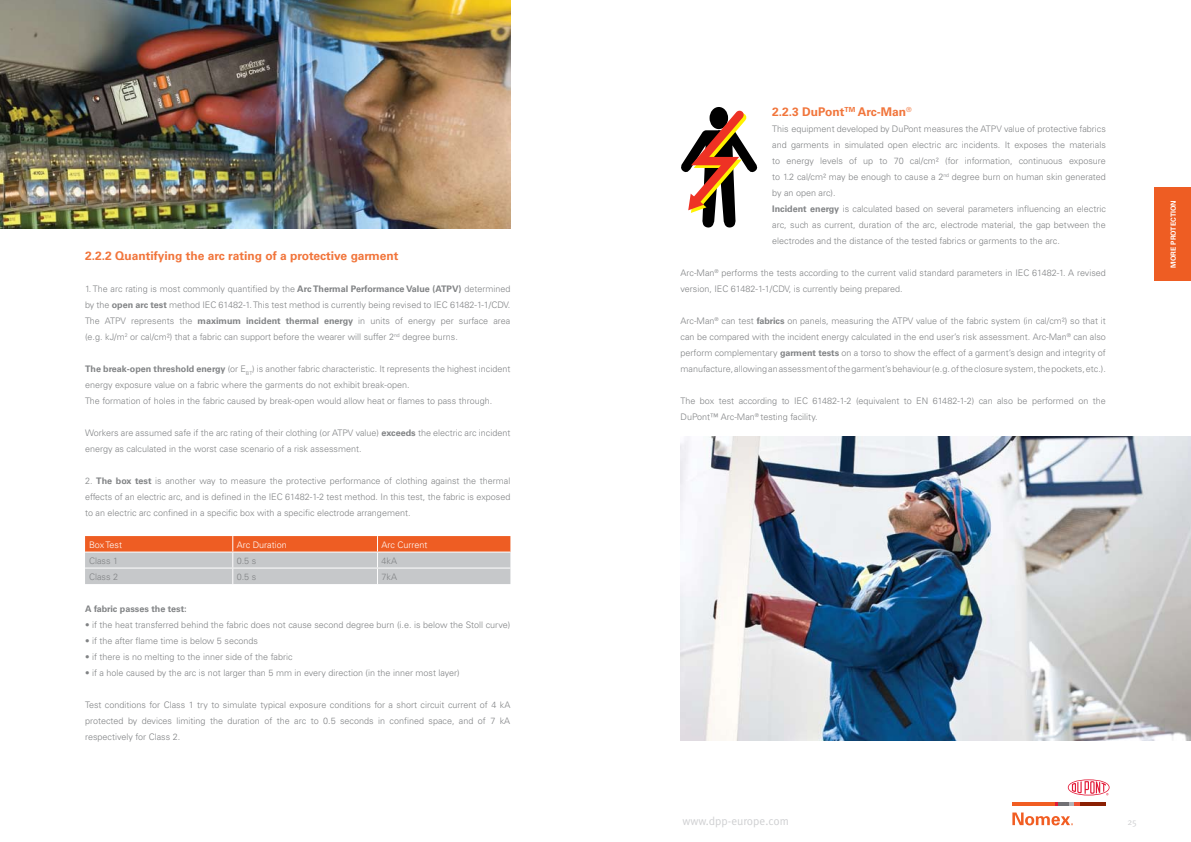
<style>
.page{position:relative;width:1191px;height:842px;background:#fff}
.page>*{position:absolute;margin:0;border:0;box-sizing:border-box;transform-origin:0 0}
.t1{font:700 12px "Univers CE";color:#f1753b}
.t2{font:11.5px "Meta";color:#cfd0d2}
.t3{font:300 9px/16px "Univers CE";color:#818385}
.t4{font:300 9px "Univers CE";color:#fff}
.t5{font:700 9px "Univers CE";color:#818385}
.t6{font:9px "Meta";color:#cfd0d2}
.t7{font:700 7px "Univers CE";color:#fff}
.s1{font-weight:700}
</style>
<div class="page">
<svg style="left:1055px;top:803px;width:25px;height:3px"></svg>
<svg style="left:1067px;top:779px;width:42px;height:16px"></svg>
<hr style="left:1012px;top:803px;width:43px;height:3px;background:#f15d22">
<hr style="left:1080px;top:803px;width:25px;height:3px;background:#8a2003">
<svg style="left:1012px;top:812px;width:61px;height:13px"></svg>
<div style="left:1155px;top:187px;width:36px;height:94px;background:#ee5d23"></div>
<svg style="left:85px;top:536px;width:425px;height:48px;background:#d5a796"></svg>
<img style="left:0;top:0;width:510px;height:228px">
<img style="left:680px;top:436px;width:511px;height:304px">
<svg style="left:681px;top:107px;width:77px;height:121px"></svg>
<h1 class="t1" style="left:85px;top:249px;width:315px">2.2.2 Quantifying the arc rating of a protective garment</h1>
<p class="t3" style="left:85px;top:281px;width:427px;text-align:justify">1. The arc rating is most commonly quantified by the <span class="s1">Arc Thermal Performance Value (ATPV)</span> determined by the <span class="s1">open arc test</span> method IEC 61482-1. This test method is currently being revised to IEC 61482-1-1/CDV.<br>The ATPV represents the <span class="s1">maximum incident thermal energy</span> in units of energy per surface area (e.g. kJ/m<sup>2</sup> or cal/cm²) that a fabric can support before the wearer will suffer 2<sup>nd</sup> degree burns.</p>
<p class="t3" style="left:85px;top:361px;width:427px"><span class="s1">The break-open threshold energy</span> (or E<sub>BT</sub>) is another fabric characteristic. It represents the highest incident energy exposure value on a fabric where the garments do not exhibit break-open.<br>The formation of holes in the fabric caused by break-open would allow heat or flames to pass through.</p>
<p class="t3" style="left:85px;top:425px;width:427px">Workers are assumed safe if the arc rating of their clothing (or ATPV value) <span class="s1">exceeds</span> the electric arc incident energy as calculated in the worst case scenario of a risk assessment.</p>
<p class="t3" style="left:85px;top:473px;width:427px;text-align:justify">2. <span class="s1">The box test</span> is another way to measure the protective performance of clothing against the thermal effects of an electric arc, and is defined in the IEC 61482-1-2 test method. In this test, the fabric is exposed to an electric arc confined in a specific box with a specific electrode arrangement.</p>
<p class="t4" style="left:89px;top:540px;width:35px">Box Test</p>
<p class="t4" style="left:237px;top:540px;width:52px">Arc Duration</p>
<p class="t4" style="left:381px;top:540px;width:47px">Arc Current</p>
<p class="t3" style="left:89px;top:553px;width:31px">Class 1</p>
<p class="t3" style="left:237px;top:553px;width:21px">0.5 s</p>
<p class="t3" style="left:381px;top:553px;width:17px">4kA</p>
<p class="t3" style="left:89px;top:569px;width:31px">Class 2</p>
<p class="t3" style="left:237px;top:569px;width:21px">0.5 s</p>
<p class="t3" style="left:381px;top:569px;width:17px">7kA</p>
<p class="t5" style="left:85px;top:604px;width:103px">A fabric passes the test:</p>
<p class="t3" style="left:85px;top:617px;width:427px">• if the heat transferred behind the fabric does not cause second degree burn (i.e. is below the Stoll curve)</p>
<p class="t3" style="left:85px;top:633px;width:174px">• if the after flame time is below 5 seconds</p>
<p class="t3" style="left:85px;top:649px;width:209px">• if there is no melting to the inner side of the fabric</p>
<p class="t3" style="left:85px;top:665px;width:376px">• if a hole caused by the arc is not larger than 5 mm in every direction (in the inner most layer)</p>
<p class="t3" style="left:85px;top:697px;width:427px;text-align:justify">Test conditions for Class 1 try to simulate typical exposure conditions for a short circuit current of 4 kA protected by devices limiting the duration of the arc to 0.5 seconds in confined space, and of 7 kA respectively for Class 2.</p>
<h1 class="t1" style="left:772px;top:105px;width:141px">2.2.3 DuPont<sup>TM</sup> Arc-Man<sup>®</sup></h1>
<p class="t3" style="left:772px;top:121px;width:335px">This equipment developed by DuPont measures the ATPV value of protective fabrics and garments in simulated open electric arc incidents. It exposes the materials to energy levels of up to 70 cal/cm² (for information, continuous exposure to 1.2 cal/cm² may be enough to cause a 2<sup>nd</sup> degree burn on human skin generated by an open arc).<br><span class="s1">Incident energy</span> is calculated based on several parameters influencing an electric arc, such as current, duration of the arc, electrode material, the gap between the electrodes and the distance of the tested fabrics or garments to the arc.</p>
<p class="t3" style="left:680px;top:265px;width:427px">Arc-Man<sup>®</sup> performs the tests according to the current valid standard parameters in IEC 61482-1. A revised version, IEC 61482-1-1/CDV, is currently being prepared.</p>
<p class="t3" style="left:680px;top:313px;width:427px;text-align:justify">Arc-Man<sup>®</sup> can test <span class="s1">fabrics</span> on panels, measuring the ATPV value of the fabric system (in cal/cm²) so that it can be compared with the incident energy calculated in the end user’s risk assessment. Arc-Man<sup>®</sup> can also perform complementary <span class="s1">garment tests</span> on a torso to show the effect of a garment’s design and integrity of manufacture, allowing an assessment of the garment’s behaviour (e.g. of the closure system, the pockets, etc.).</p>
<p class="t3" style="left:680px;top:393px;width:427px">The box test according to IEC 61482-1-2 (equivalent to EN 61482-1-2) can also be performed on the<br>DuPont™ Arc-Man<sup>®</sup> testing facility.</p>
<p class="t7" style="left:1169px;top:268px;width:69px;rotate:-90deg">MORE PROTECTION</p>
<p class="t2" style="left:682px;top:814px;width:108px">www.dpp-europe.com</p>
<p class="t6" style="left:1127px;top:817px;width:11px">25</p>
</div>
